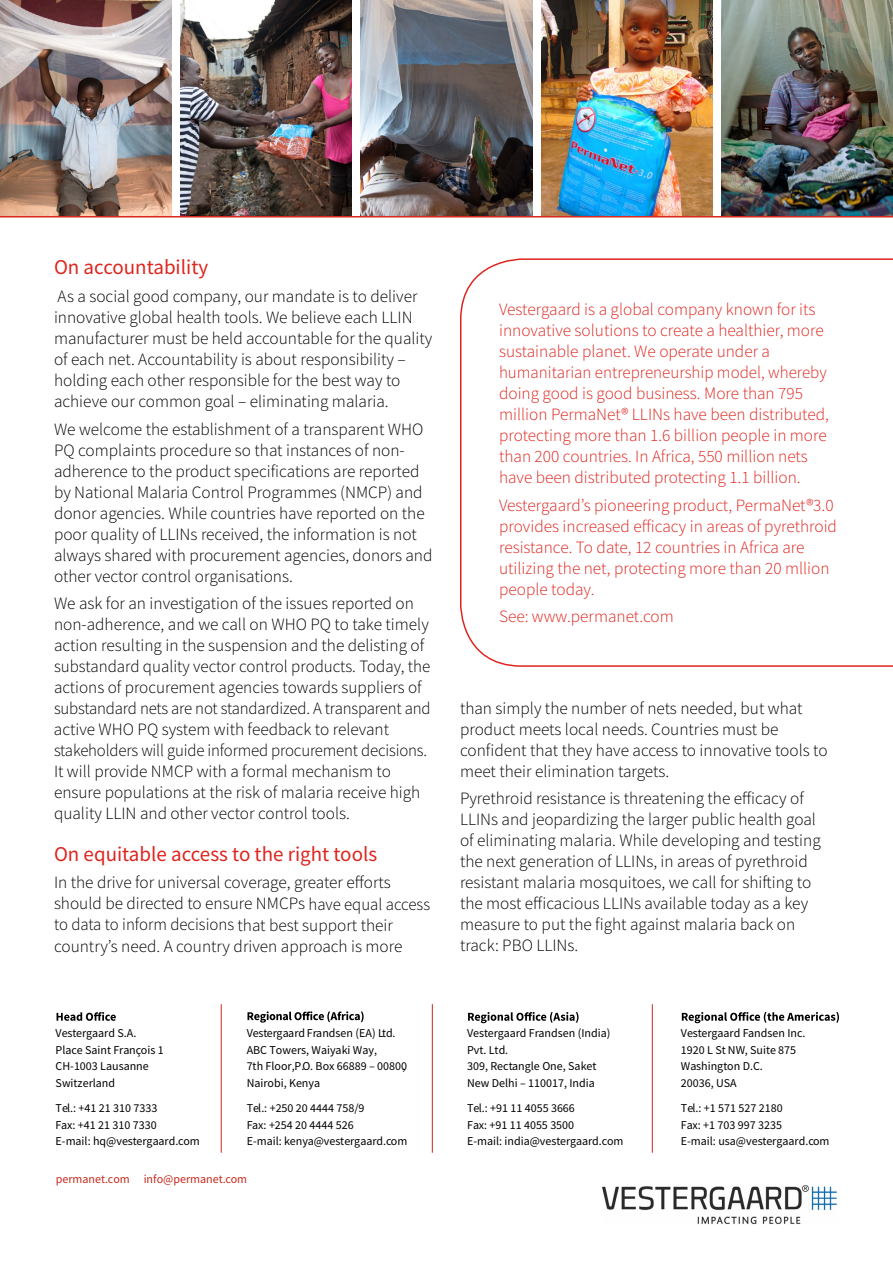
<style>
.page{position:relative;width:893px;height:1263px;background:#fff}
.page>*{position:absolute;margin:0;border:0;box-sizing:border-box;transform-origin:0 0}
.t1{font:21px "Source Sans Pro";color:#de251e}
.t2{font:300 17.25px/21px "Source Sans Pro";color:#000}
.t3{font:300 17.25px/21px "Source Sans Pro";color:#de251e}
.t4{font:12px/16.5px "Source Sans Pro";color:#000}
.t5{font:12px "Source Sans Pro";color:#c5281c}
</style>
<div class="page">
<svg style="left:57px;top:1012px;width:59px;height:9px"></svg>
<svg style="left:468px;top:1012px;width:111px;height:11px"></svg>
<svg style="left:682px;top:1012px;width:157px;height:11px"></svg>
<hr style="left:221px;top:1004px;width:1px;height:149px;background:#c5281c">
<hr style="left:432px;top:1004px;width:1px;height:149px;background:#c5281c">
<hr style="left:652px;top:1004px;width:1px;height:149px;background:#c5281c">
<svg style="left:247px;top:1011px;width:117px;height:11px"></svg>
<img style="left:602px;top:1185px;width:235px;height:39px">
<img style="left:0;top:0;width:172px;height:216px">
<img style="left:180px;top:0;width:172px;height:216px">
<img style="left:361px;top:0;width:171px;height:216px">
<img style="left:541px;top:0;width:172px;height:216px">
<img style="left:721px;top:0;width:172px;height:216px">
<hr style="left:0;top:216px;width:893px;height:1px;background:#de251e">
<svg style="left:460px;top:258px;width:433px;height:409px"></svg>
<p class="t1" style="left:54px;top:254px;width:156px">On accountability</p>
<p class="t2" style="left:54px;top:286px;width:380px">As a social good company, our mandate is to deliver innovative global health tools. We believe each LLIN manufacturer must be held accountable for the quality of each net. Accountability is about responsibility – holding each other responsible for the best way to achieve our common goal – eliminating malaria.</p>
<p class="t2" style="left:54px;top:418px;width:380px">We welcome the establishment of a transparent WHO PQ complaints procedure so that instances of non&shy;adherence to the product specifications are reported by National Malaria Control Programmes (NMCP) and donor agencies. While countries have reported on the poor quality of LLINs received, the information is not always shared with procurement agencies, donors and other vector control organisations.</p>
<p class="t2" style="left:54px;top:593px;width:378px">We ask for an investigation of the issues reported on non-adherence, and we call on WHO PQ to take timely action resulting in the suspension and the delisting of substandard quality vector control products. Today, the actions of procurement agencies towards suppliers of substandard nets are not standardized. A transparent and active WHO PQ system with feedback to relevant stakeholders will guide informed procurement decisions.<br>It will provide NMCP with a formal mechanism to ensure populations at the risk of malaria receive high quality LLIN and other vector control tools.</p>
<p class="t1" style="left:54px;top:840px;width:325px">On equitable access to the right tools</p>
<p class="t2" style="left:54px;top:872px;width:378px">In the drive for universal coverage, greater efforts should be directed to ensure NMCPs have equal access to data to inform decisions that best support their country’s need. A country driven approach is more</p>
<p class="t3" style="left:499px;top:299px;width:331px">Vestergaard is a global company known for its innovative solutions to create a healthier, more sustainable planet. We operate under a humanitarian entrepreneurship model, whereby doing good is good business. More than 795 million PermaNet® LLINs have been distributed, protecting more than 1.6 billion people in more than 200 countries. In Africa, 550 million nets have been distributed protecting 1.1 billion.</p>
<p class="t3" style="left:499px;top:494px;width:339px">Vestergaard’s pioneering product, PermaNet®3.0 provides increased efficacy in areas of pyrethroid resistance. To date, 12 countries in Africa are utilizing the net, protecting more than 20 mllion people today.</p>
<p class="t3" style="left:499px;top:606px;width:176px">See: www.permanet.com</p>
<p class="t2" style="left:460px;top:697px;width:369px">than simply the number of nets needed, but what product meets local needs. Countries must be confident that they have access to innovative tools to meet their elimination targets.</p>
<p class="t2" style="left:460px;top:788px;width:362px">Pyrethroid resistance is threatening the efficacy of LLINs and jeopardizing the larger public health goal of eliminating malaria. While developing and testing the next generation of LLINs, in areas of pyrethroid resistant malaria mosquitoes, we call for shifting to the most efficacious LLINs available today as a key measure to put the fight against malaria back on track: PBO LLINs.</p>
<p class="t4" style="left:56px;top:1025px;width:110px">Vestergaard S.A.<br>Place Saint François 1<br>CH-1003 Lausanne<br>Switzerland</p>
<p class="t4" style="left:56px;top:1100px;width:146px">Tel.: +41 21 310 7333<br>Fax: +41 21 310 7330<br>E-mail: hq@vestergaard.com</p>
<p class="t4" style="left:247px;top:1025px;width:162px">Vestergaard Frandsen (EA) Ltd.<br>ABC Towers, Waiyaki Way,<br>7th Floor, P.O. Box 66889 – 00800,<br>Nairobi, Kenya</p>
<p class="t4" style="left:247px;top:1100px;width:162px">Tel.: +250 20 4444 758/9<br>Fax: +254 20 4444 526<br>E-mail: kenya@vestergaard.com</p>
<p class="t5" style="left:56px;top:1172px;width:193px">permanet.com info@permanet.com</p>
<p class="t4" style="left:467px;top:1025px;width:145px">Vestergaard Frandsen (India)<br>Pvt. Ltd.<br>309, Rectangle One, Saket<br>New Delhi – 110017, India</p>
<p class="t4" style="left:467px;top:1100px;width:158px">Tel.: +91 11 4055 3666<br>Fax: +91 11 4055 3500<br>E-mail: india@vestergaard.com</p>
<p class="t4" style="left:681px;top:1025px;width:126px">Vestergaard Fandsen Inc.<br>1920 L St NW, Suite 875<br>Washington D.C.<br>20036, USA</p>
<p class="t4" style="left:681px;top:1100px;width:150px">Tel.: +1 571 527 2180<br>Fax: +1 703 997 3235<br>E-mail: usa@vestergaard.com</p>
</div>
